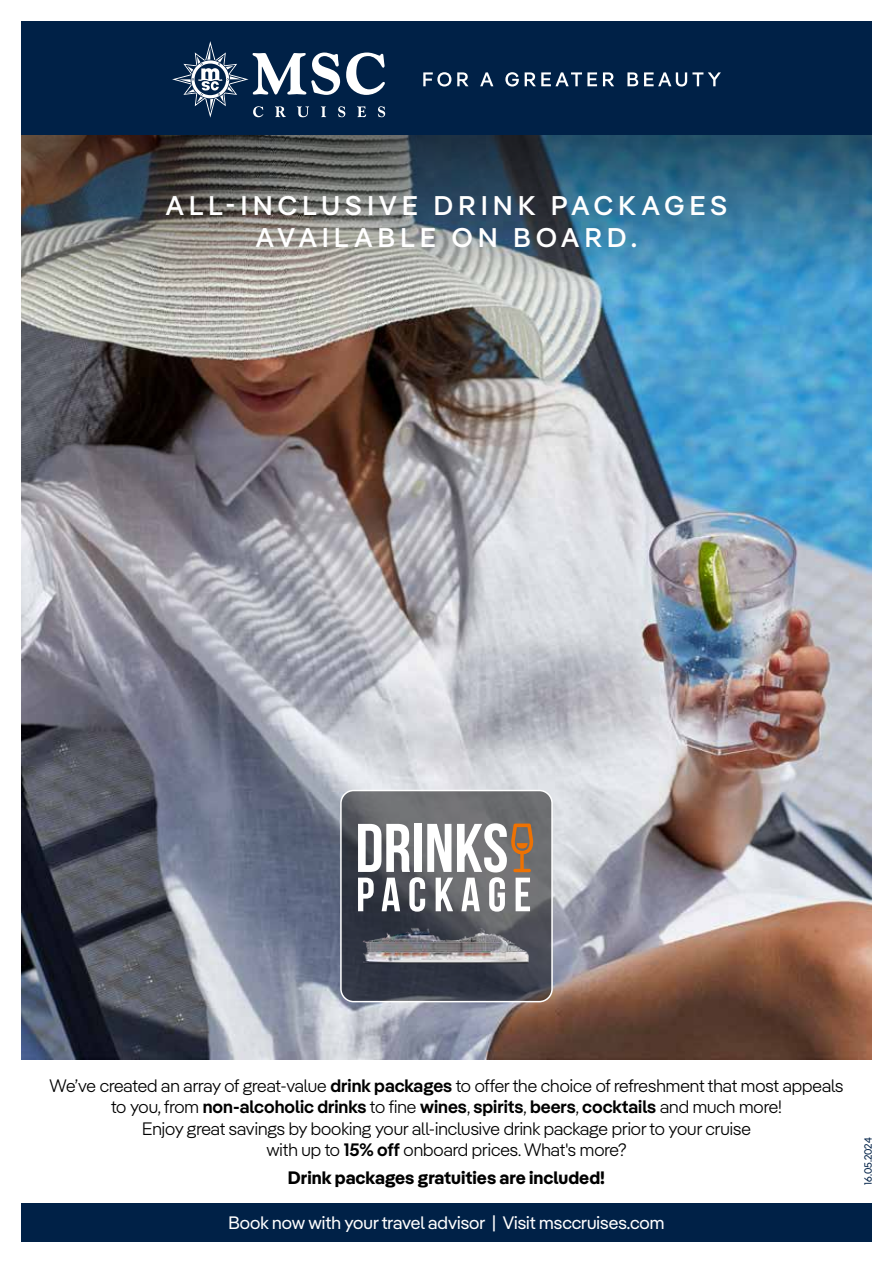
<style>
.page{position:relative;width:893px;height:1263px;background:#fff}
.page>*{position:absolute;margin:0;border:0;box-sizing:border-box;transform-origin:0 0}
.t1{font:500 27px/32.4px "MSC Pangea";letter-spacing:.2em;color:#fff;text-align:center}
.t2{font:300 18px/21.6px "MSC Pangea";color:#000;text-align:center}
.t3{font:18px "MSC Pangea";color:#fff}
.t4{font:700 18px "MSC Pangea";color:#000}
.t5{font:10.5px "MSC Pangea";color:#002147}
.s1{font-weight:600}
</style>
<div class="page">
<div style="left:21px;top:21px;width:851px;height:115px;background:#002147"></div>
<svg style="left:423px;top:72px;width:28px;height:15px"></svg>
<svg style="left:457px;top:72px;width:11px;height:14px"></svg>
<svg style="left:480px;top:72px;width:13px;height:14px"></svg>
<svg style="left:505px;top:72px;width:14px;height:15px"></svg>
<svg style="left:525px;top:72px;width:72px;height:14px"></svg>
<svg style="left:603px;top:72px;width:11px;height:14px"></svg>
<svg style="left:627px;top:72px;width:11px;height:14px"></svg>
<svg style="left:644px;top:72px;width:77px;height:15px"></svg>
<svg style="left:172px;top:41px;width:213px;height:77px"></svg>
<div style="left:21px;top:1203px;width:851px;height:39px;background:#002147"></div>
<img style="left:21px;top:284px;width:851px;height:776px">
<svg style="left:341px;top:790px;width:211px;height:212px;background:#4c4f57"></svg>
<img style="left:361px;top:925px;width:170px;height:42px">
<svg style="left:358px;top:823px;width:176px;height:89px"></svg>
<div style="left:340px;top:790px;width:213px;height:212px;border:2px solid #fff;border-radius:13px"></div>
<img style="left:21px;top:135px;width:851px;height:149px">
<h1 class="t1" style="left:166px;top:187px;width:563px">ALL-INCLUSIVE DRINK PACKAGES<br>AVAILABLE ON BOARD.</h1>
<p class="t2" style="left:50px;top:1073px;width:795px">We’ve created an array of great-value <span class="s1">drink packages</span> to offer the choice of refreshment that most appeals to you, from <span class="s1">non-alcoholic drinks</span> to fine <span class="s1">wines</span>, <span class="s1">spirits</span>, <span class="s1">beers</span>, <span class="s1">cocktails</span> and much more!<br>Enjoy great savings by booking your all-inclusive drink package prior to your cruise<br>with up to <span class="s1">15% off</span> onboard prices. What's more?</p>
<p class="t4" style="left:288px;top:1165px;width:319px">Drink packages gratuities are included!</p>
<p class="t3" style="left:229px;top:1210px;width:437px">Book now with your travel advisor | Visit msccruises.com</p>
<p class="t5" style="left:861px;top:1184px;width:49px;rotate:-90deg">16.05.2024</p>
</div>
